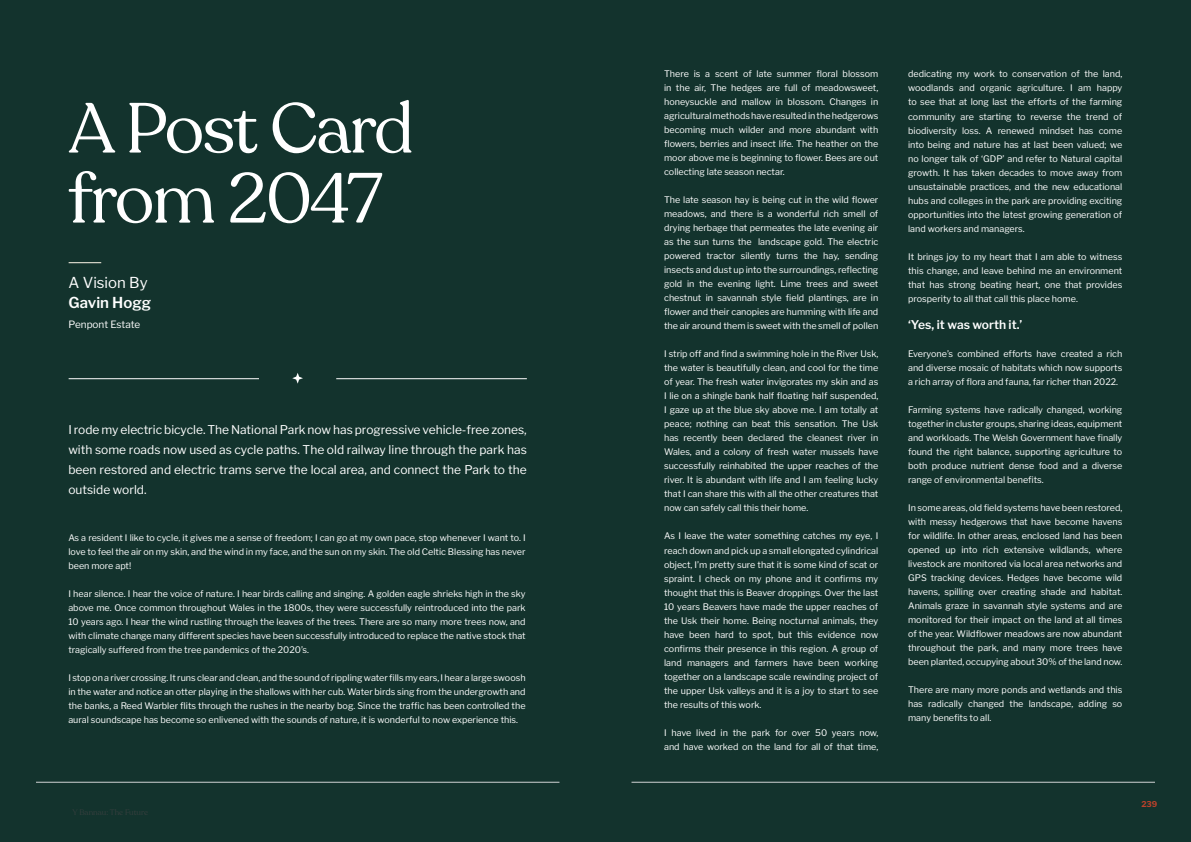
<style>
.page{position:relative;width:1191px;height:842px;background:#13332d}
.page>*{position:absolute;margin:0;border:0;box-sizing:border-box;transform-origin:0 0}
.t1{font:70px/70px "Recoleta";letter-spacing:-.025em;color:#fff}
.t2{font:15px "Libre Franklin";color:#fff}
.t3{font:600 15px "Libre Franklin";color:#fff}
.t4{font:12px/20px "Libre Franklin";color:#fff;text-align:justify}
.t5{font:600 12px "Libre Franklin";color:#fff}
.t6{font:10px "Libre Franklin";letter-spacing:-.015em;color:#fff}
.t7{font:9px/14px "Libre Franklin";color:#fff;text-align:justify}
.t8{font:700 8px "Libre Franklin";color:#bc412b}
</style>
<div class="page">
<hr style="left:69px;top:378px;width:190px;height:1px;background:#fff">
<hr style="left:336px;top:378px;width:191px;height:1px;background:#fff">
<svg style="left:292px;top:373px;width:11px;height:11px"></svg>
<hr style="left:69px;top:262px;width:32px;height:1px;background:#fff7e9">
<hr style="left:36px;top:782px;width:523px;height:1px;background:#d1d3d4">
<hr style="left:631px;top:782px;width:524px;height:1px;background:#d1d3d4">
<h1 class="t1" style="left:68px;top:95px;width:347px">A Post Card from 2047</h1>
<h2 class="t2" style="left:69px;top:271px;width:80px">A Vision By</h2>
<h2 class="t3" style="left:69px;top:291px;width:84px">Gavin Hogg</h2>
<p class="t6" style="left:69px;top:316px;width:73px">Penpont Estate</p>
<p class="t4" style="left:68px;top:418px;width:460px">I rode my electric bicycle. The National Park now has progressive vehicle-free zones, with some roads now used as cycle paths. The old railway line through the park has been restored and electric trams serve the local area, and connect the Park to the outside world.</p>
<p class="t7" style="left:68px;top:529px;width:459px">As a resident I like to cycle, it gives me a sense of freedom; I can go at my own pace, stop whenever I want to. I love to feel the air on my skin, and the wind in my face, and the sun on my skin. The old Celtic Blessing has never been more apt!</p>
<p class="t7" style="left:68px;top:585px;width:459px">I hear silence. I hear the voice of nature. I hear birds calling and singing. A golden eagle shrieks high in the sky above me. Once common throughout Wales in the 1800s, they were successfully reintroduced into the park 10 years ago. I hear the wind rustling through the leaves of the trees. There are so many more trees now, and with climate change many different species have been successfully introduced to replace the native stock that tragically suffered from the tree pandemics of the 2020’s.</p>
<p class="t7" style="left:68px;top:669px;width:459px">I stop on a river crossing. It runs clear and clean, and the sound of rippling water fills my ears, I hear a large swoosh in the water and notice an otter playing in the shallows with her cub. Water birds sing from the undergrowth and the banks, a Reed Warbler flits through the rushes in the nearby bog. Since the traffic has been controlled the aural soundscape has become so enlivened with the sounds of nature, it is wonderful to now experience this.</p>
<p class="t7" style="left:664px;top:66px;width:216px">There is a scent of late summer floral blossom in the air, The hedges are full of meadowsweet, honeysuckle and mallow in blossom. Changes in agricultural methods have resulted in the hedgerows becoming much wilder and more abundant with flowers, berries and insect life. The heather on the moor above me is beginning to flower. Bees are out collecting late season nectar.</p>
<p class="t7" style="left:664px;top:192px;width:216px">The late season hay is being cut in the wild flower meadows, and there is a wonderful rich smell of drying herbage that permeates the late evening air as the sun turns the landscape gold. The electric powered tractor silently turns the hay, sending insects and dust up into the surroundings, reflecting gold in the evening light. Lime trees and sweet chestnut in savannah style field plantings, are in flower and their canopies are humming with life and the air around them is sweet with the smell of pollen</p>
<p class="t7" style="left:664px;top:346px;width:216px">I strip off and find a swimming hole in the River Usk, the water is beautifully clean, and cool for the time of year. The fresh water invigorates my skin and as I lie on a shingle bank half floating half suspended, I gaze up at the blue sky above me. I am totally at peace; nothing can beat this sensation. The Usk has recently been declared the cleanest river in Wales, and a colony of fresh water mussels have successfully reinhabited the upper reaches of the river. It is abundant with life and I am feeling lucky that I can share this with all the other creatures that now can safely call this their home.</p>
<p class="t7" style="left:664px;top:528px;width:216px">As I leave the water something catches my eye, I reach down and pick up a small elongated cylindrical object, I’m pretty sure that it is some kind of scat or spraint. I check on my phone and it confirms my thought that this is Beaver droppings. Over the last 10 years Beavers have made the upper reaches of the Usk their home. Being nocturnal animals, they have been hard to spot, but this evidence now confirms their presence in this region. A group of land managers and farmers have been working together on a landscape scale rewinding project of the upper Usk valleys and it is a joy to start to see the results of this work.</p>
<p class="t7" style="left:664px;top:724px;width:216px">I have lived in the park for over 50 years now, and have worked on the land for all of that time,</p>
<p class="t7" style="left:908px;top:66px;width:216px">dedicating my work to conservation of the land, woodlands and organic agriculture. I am happy to see that at long last the efforts of the farming community are starting to reverse the trend of biodiversity loss. A renewed mindset has come into being and nature has at last been valued; we no longer talk of ‘GDP’ and refer to Natural capital growth. It has taken decades to move away from unsustainable practices, and the new educational hubs and colleges in the park are providing exciting opportunities into the latest growing generation of land workers and managers.</p>
<p class="t7" style="left:908px;top:248px;width:216px">It brings joy to my heart that I am able to witness this change, and leave behind me an environment that has strong beating heart, one that provides prosperity to all that call this place home.</p>
<h3 class="t5" style="left:908px;top:316px;width:116px">‘Yes, it was worth it.’</h3>
<p class="t7" style="left:908px;top:346px;width:216px">Everyone’s combined efforts have created a rich and diverse mosaic of habitats which now supports a rich array of flora and fauna, far richer than 2022.</p>
<p class="t7" style="left:908px;top:402px;width:216px">Farming systems have radically changed, working together in cluster groups, sharing ideas, equipment and workloads. The Welsh Government have finally found the right balance, supporting agriculture to both produce nutrient dense food and a diverse range of environmental benefits.</p>
<p class="t7" style="left:908px;top:500px;width:216px">In some areas, old field systems have been restored, with messy hedgerows that have become havens for wildlife. In other areas, enclosed land has been opened up into rich extensive wildlands, where livestock are monitored via local area networks and GPS tracking devices. Hedges have become wild havens, spilling over creating shade and habitat.<br>Animals graze in savannah style systems and are monitored for their impact on the land at all times of the year. Wildflower meadows are now abundant throughout the park, and many more trees have been planted, occupying about 30% of the land now.</p>
<p class="t7" style="left:908px;top:682px;width:216px">There are many more ponds and wetlands and this has radically changed the landscape, adding so many benefits to all.</p>
<p class="t8" style="left:1141px;top:797px;width:17px">239</p>
</div>
